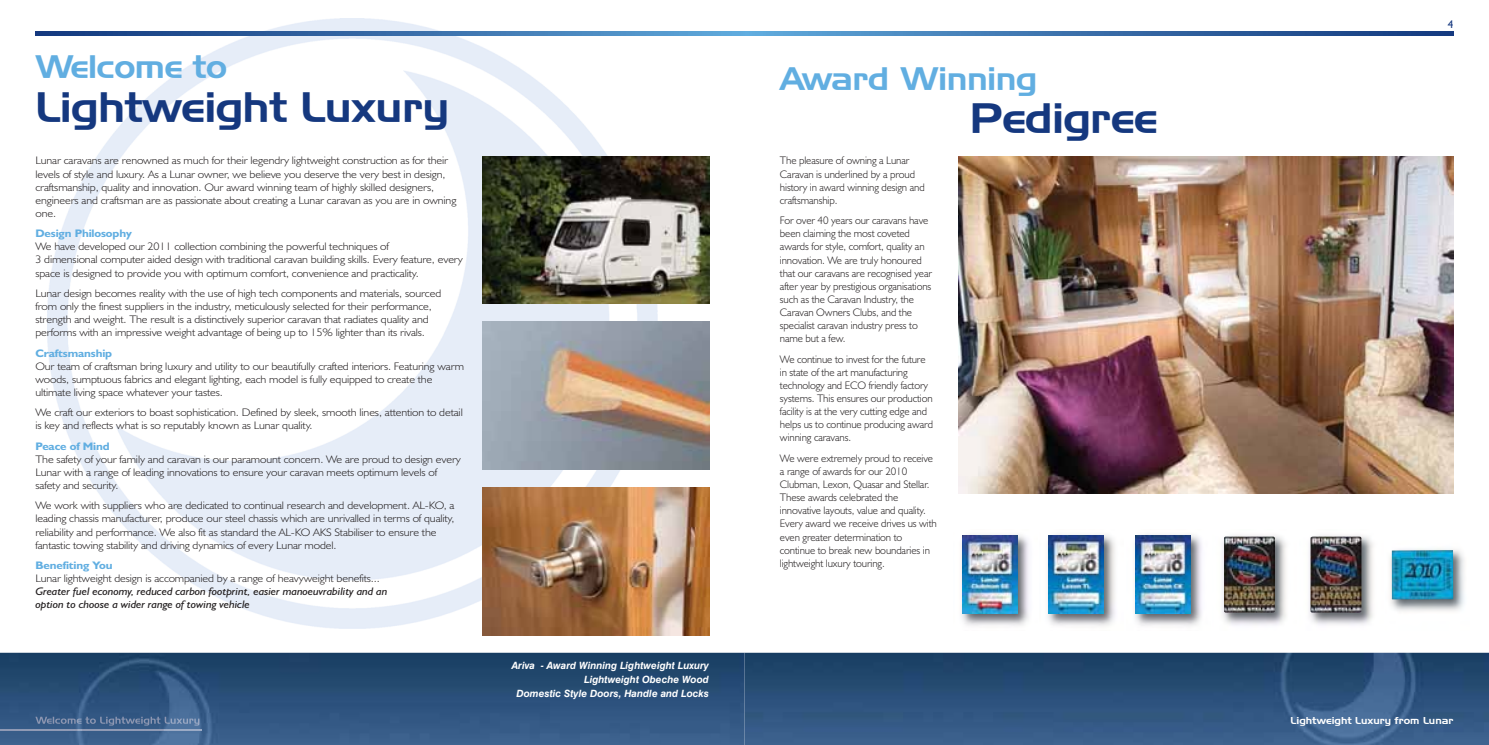
<style>
.page{position:relative;width:1489px;height:745px;background:#fff}
.page>*{position:absolute;margin:0;border:0;box-sizing:border-box;transform-origin:0 0}
.t1{font:42.5px "Slicker";letter-spacing:-.015em;color:#15387f;scale:1.1 1}
.t2{font:32.5px "Slicker";letter-spacing:-.015em;color:#61aee1;scale:1.1 1}
.t3{font:11.25px "Humanist 521 BT";color:#15387f}
.t4{font:300 11px/13.1px "Humanist 521 BT";letter-spacing:-.01em;color:#231f20;scale:1.1 1}
.t5{font:300 11px/13.1px "Humanist 521 BT";letter-spacing:-.01em;color:#231f20}
.t6{font:italic 11px/13.1px "Humanist 521 BT";letter-spacing:-.01em;color:#231f20;scale:1.1 1}
.t7{font:700 11px "Humanist 521 BT";letter-spacing:-.01em;color:#61aee1;scale:1.1 1}
.t8{font:italic 700 10px/13.8px "Swiss 721 BT";color:#fff;text-align:right}
.t9{font:10px "Slicker";color:#fff;scale:1.1 1}
</style>
<div class="page">
<img style="left:48px;top:18px;width:609px;height:609px">
<img style="left:0;top:652px;width:1488px;height:92px">
<img style="left:35px;top:716px;width:105px;height:9px">
<img style="left:0;top:729px;width:201px;height:1px">
<svg style="left:744px;top:32px;width:709px;height:3px;background:#396eaa"></svg>
<svg style="left:35px;top:32px;width:709px;height:3px;background:#386da9"></svg>
<img style="left:958px;top:156px;width:495px;height:337px">
<img style="left:482px;top:487px;width:227px;height:147px">
<img style="left:482px;top:321px;width:227px;height:148px">
<img style="left:482px;top:156px;width:227px;height:148px">
<img style="left:961px;top:534px;width:68px;height:92px">
<img style="left:962px;top:535px;width:55px;height:78px">
<img style="left:1047px;top:534px;width:68px;height:92px">
<img style="left:1048px;top:535px;width:55px;height:78px">
<img style="left:1134px;top:534px;width:68px;height:92px">
<img style="left:1135px;top:535px;width:55px;height:78px">
<img style="left:1222px;top:535px;width:64px;height:90px">
<img style="left:1223px;top:536px;width:51px;height:76px">
<img style="left:1309px;top:535px;width:64px;height:90px">
<img style="left:1310px;top:536px;width:51px;height:76px">
<img style="left:1390px;top:549px;width:75px;height:62px">
<img style="left:1391px;top:549px;width:61px;height:50px">
<h2 class="t2" style="left:35px;top:55px;width:176px">Welcome to</h2>
<h1 class="t1" style="left:35px;top:92px;width:378px">Lightweight Luxury</h1>
<p class="t4" style="left:35px;top:155px;width:384px">Lunar caravans are renowned as much for their legendry lightweight construction as for their levels of style and luxury. As a Lunar owner, we believe you deserve the very best in design, craftsmanship, quality and innovation. Our award winning team of highly skilled designers, engineers and craftsman are as passionate about creating a Lunar caravan as you are in owning one.</p>
<p class="t7" style="left:35px;top:229px;width:89px">Design Philosophy</p>
<p class="t4" style="left:35px;top:241px;width:390px">We have developed our 2011 collection combining the powerful techniques of<br>3 dimensional computer aided design with traditional caravan building skills. Every feature, every space is designed to provide you with optimum comfort, convenience and practicality.</p>
<p class="t4" style="left:35px;top:287px;width:370px">Lunar design becomes reality with the use of high tech components and materials, sourced from only the finest suppliers in the industry, meticulously selected for their performance, strength and weight. The result is a distinctively superior caravan that radiates quality and performs with an impressive weight advantage of being up to 15% lighter than its rivals.</p>
<p class="t7" style="left:35px;top:349px;width:71px">Craftsmanship</p>
<p class="t4" style="left:35px;top:360px;width:391px">Our team of craftsman bring luxury and utility to our beautifully crafted interiors. Featuring warm woods, sumptuous fabrics and elegant lighting, each model is fully equipped to create the ultimate living space whatever your tastes.</p>
<p class="t4" style="left:35px;top:407px;width:390px">We craft our exteriors to boast sophistication. Defined by sleek, smooth lines, attention to detail is key and reflects what is so reputably known as Lunar quality.</p>
<p class="t7" style="left:35px;top:442px;width:69px">Peace of Mind</p>
<p class="t4" style="left:35px;top:453px;width:388px">The safety of your family and caravan is our paramount concern. We are proud to design every<br>Lunar with a range of leading innovations to ensure your caravan meets optimum levels of safety and security.</p>
<p class="t4" style="left:35px;top:500px;width:382px">We work with suppliers who are dedicated to continual research and development. AL-KO, a leading chassis manufacturer, produce our steel chassis which are unrivalled in terms of quality, reliability and performance. We also fit as standard the AL-KO AKS Stabiliser to ensure the fantastic towing stability and driving dynamics of every Lunar model.</p>
<p class="t7" style="left:35px;top:561px;width:72px">Benefiting You</p>
<p class="t4" style="left:35px;top:572px;width:314px">Lunar lightweight design is accompanied by a range of heavyweight benefits...</p>
<p class="t6" style="left:35px;top:585px;width:321px">Greater fuel economy, reduced carbon footprint, easier manoeuvrability and an option to choose a wider range of towing vehicle</p>
<p class="t8" style="left:511px;top:659px;width:199px">Ariva - Award Winning Lightweight Luxury<br>Lightweight Obeche Wood<br>Domestic Style Doors, Handle and Locks</p>
<h2 class="t2" style="left:780px;top:67px;width:235px">Award Winning</h2>
<h1 class="t1" style="left:969px;top:103px;width:173px">Pedigree</h1>
<p class="t5" style="left:780px;top:155px;width:146px">The pleasure of owning a Lunar<br>Caravan is underlined by a proud history in award winning design and craftsmanship.</p>
<p class="t5" style="left:780px;top:215px;width:153px">For over 40 years our caravans have been claiming the most coveted awards for style, comfort, quality an innovation. We are truly honoured that our caravans are recognised year after year by prestigious organisations such as the Caravan Industry, the Caravan Owners Clubs, and the specialist caravan industry press to name but a few.</p>
<p class="t5" style="left:780px;top:353px;width:155px">We continue to invest for the future in state of the art manufacturing technology and ECO friendly factory systems. This ensures our production facility is at the very cutting edge and helps us to continue producing award winning caravans.</p>
<p class="t5" style="left:780px;top:452px;width:158px">We were extremely proud to receive a range of awards for our 2010<br>Clubman, Lexon, Quasar and Stellar.<br>These awards celebrated the innovative layouts, value and quality.<br>Every award we receive drives us with even greater determination to continue to break new boundaries in lightweight luxury touring.</p>
<p class="t3" style="left:1447px;top:20px;width:7px">4</p>
<p class="t9" style="left:1290px;top:716px;width:150px">Lightweight Luxury from Lunar</p>
</div>
